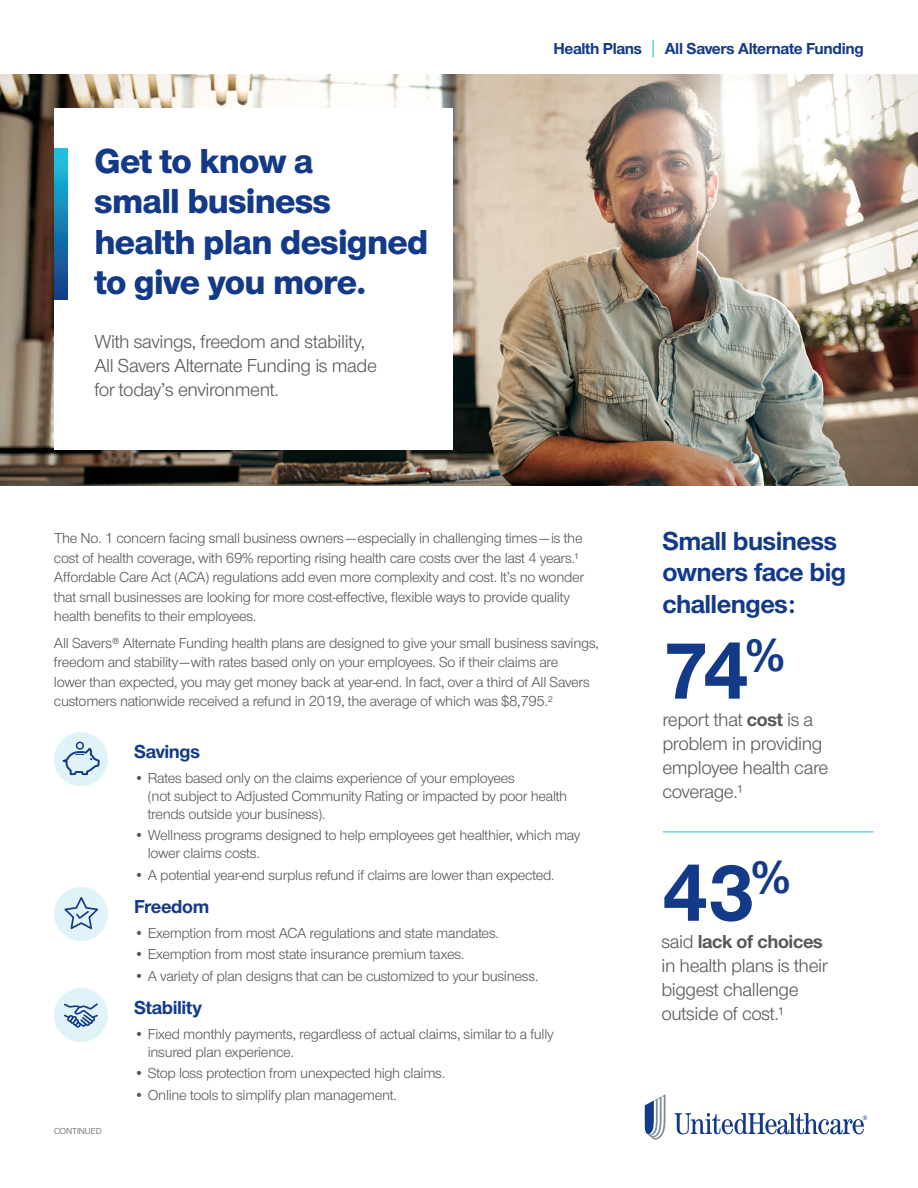
<style>
.page{position:relative;width:918px;height:1188px;background:#fff}
.page>*{position:absolute;margin:0;border:0;box-sizing:border-box;transform-origin:0 0}
.t1{font:700 82.5px "UHC Sans";color:#133a88}
.t2{font:800 36px/40.5px "UHC Sans";letter-spacing:-.02em;color:#133a88}
.t3{font:700 27px/31.5px "UHC Sans";letter-spacing:-.02em;color:#133a88}
.t4{font:19.5px/24px "UHC Sans";letter-spacing:-.02em;color:#57585a}
.t5{font:700 19.5px "UHC Sans";letter-spacing:-.02em;color:#133a88}
.t6{font:700 16.5px "UHC Sans";letter-spacing:-.02em;color:#133a88}
.t7{font:15px/19.5px "UHC Sans";letter-spacing:-.02em;color:#57585a}
.t8{font:9px "UHC Sans";letter-spacing:-.02em;color:#57585a}
.s1{font-weight:400;font-size:20.7px;color:#22bfdc}
.s2{font-weight:700}
</style>
<div class="page">
<img style="left:0;top:74px;width:918px;height:412px">
<svg style="left:675px;top:1113px;width:192px;height:21px"></svg>
<svg style="left:645px;top:1094px;width:21px;height:46px"></svg>
<div style="left:54px;top:108px;width:398px;height:342px;background:#fff"></div>
<svg style="left:54px;top:148px;width:14px;height:151px;background:#1680b3"></svg>
<hr style="left:663px;top:832px;width:211px;height:1px;background:#22bfdc">
<div style="left:54px;top:887px;width:54px;height:54px;background:#dff3f8;border-radius:50%"></div>
<svg style="left:64px;top:897px;width:34px;height:32px"></svg>
<div style="left:54px;top:988px;width:54px;height:54px;background:#dff3f8;border-radius:50%"></div>
<svg style="left:64px;top:1003px;width:34px;height:25px"></svg>
<div style="left:54px;top:732px;width:54px;height:54px;background:#dff3f8;border-radius:50%"></div>
<svg style="left:63px;top:742px;width:37px;height:33px"></svg>
<h2 class="t2" style="left:94px;top:139px;width:335px">Get to know a<br>small business health plan designed to give you more.</h2>
<h3 class="t4" style="left:94px;top:328px;width:284px">With savings, freedom and stability,<br>All Savers Alternate Funding is made for today’s environment.</h3>
<p class="t6" style="left:553px;top:37px;width:312px">Health Plans <span class="s1">|</span> All Savers Alternate Funding</p>
<p class="t7" style="left:54px;top:528px;width:532px">The No. 1 concern facing small business owners—especially in challenging times—is the cost of health coverage, with 69% reporting rising health care costs over the last 4 years.¹<br>Affordable Care Act (ACA) regulations add even more complexity and cost. It’s no wonder that small businesses are looking for more cost-effective, flexible ways to provide quality health benefits to their employees.</p>
<p class="t7" style="left:54px;top:632px;width:546px">All Savers® Alternate Funding health plans are designed to give your small business savings, freedom and stability—with rates based only on your employees. So if their claims are<br>lower than expected, you may get money back at year-end. In fact, over a third of All Savers customers nationwide received a refund in 2019, the average of which was $8,795.²</p>
<p class="t8" style="left:54px;top:1125px;width:49px">CONTINUED</p>
<h3 class="t5" style="left:134px;top:739px;width:67px">Savings</h3>
<p class="t7" style="left:148px;top:769px;width:421px;line-height:18px;text-indent:-13px">• Rates based only on the claims experience of your employees<br>(not subject to Adjusted Community Rating or impacted by poor health trends outside your business).</p>
<p class="t7" style="left:148px;top:826px;width:434px;line-height:18px;text-indent:-13px">• Wellness programs designed to help employees get healthier, which may lower claims costs.</p>
<p class="t7" style="left:134px;top:865px;width:422px">• A potential year-end surplus refund if claims are lower than expected.</p>
<h3 class="t5" style="left:134px;top:894px;width:76px">Freedom</h3>
<p class="t7" style="left:134px;top:923px;width:366px">• Exemption from most ACA regulations and state mandates.</p>
<p class="t7" style="left:134px;top:944px;width:332px">• Exemption from most state insurance premium taxes.</p>
<p class="t7" style="left:134px;top:965px;width:406px">• A variety of plan designs that can be customized to your business.</p>
<h3 class="t5" style="left:134px;top:994px;width:69px">Stability</h3>
<p class="t7" style="left:148px;top:1024px;width:408px;line-height:18px;text-indent:-14px">• Fixed monthly payments, regardless of actual claims, similar to a fully insured plan experience.</p>
<p class="t7" style="left:134px;top:1063px;width:312px">• Stop loss protection from unexpected high claims.</p>
<p class="t7" style="left:134px;top:1084px;width:264px">• Online tools to simplify plan management.</p>
<h3 class="t3" style="left:662px;top:524px;width:185px">Small business owners face big challenges:</h3>
<h1 class="t1" style="left:662px;top:616px;width:124px">74<sup>%</sup></h1>
<h3 class="t4" style="left:662px;top:707px;width:168px">report that <span class="s2">cost</span> is a problem in providing employee health care coverage.¹</h3>
<h1 class="t1" style="left:661px;top:838px;width:130px">43<sup>%</sup></h1>
<h3 class="t4" style="left:661px;top:929px;width:168px">said <span class="s2">lack of choices </span>in health plans is their biggest challenge outside of cost.¹</h3>
</div>
